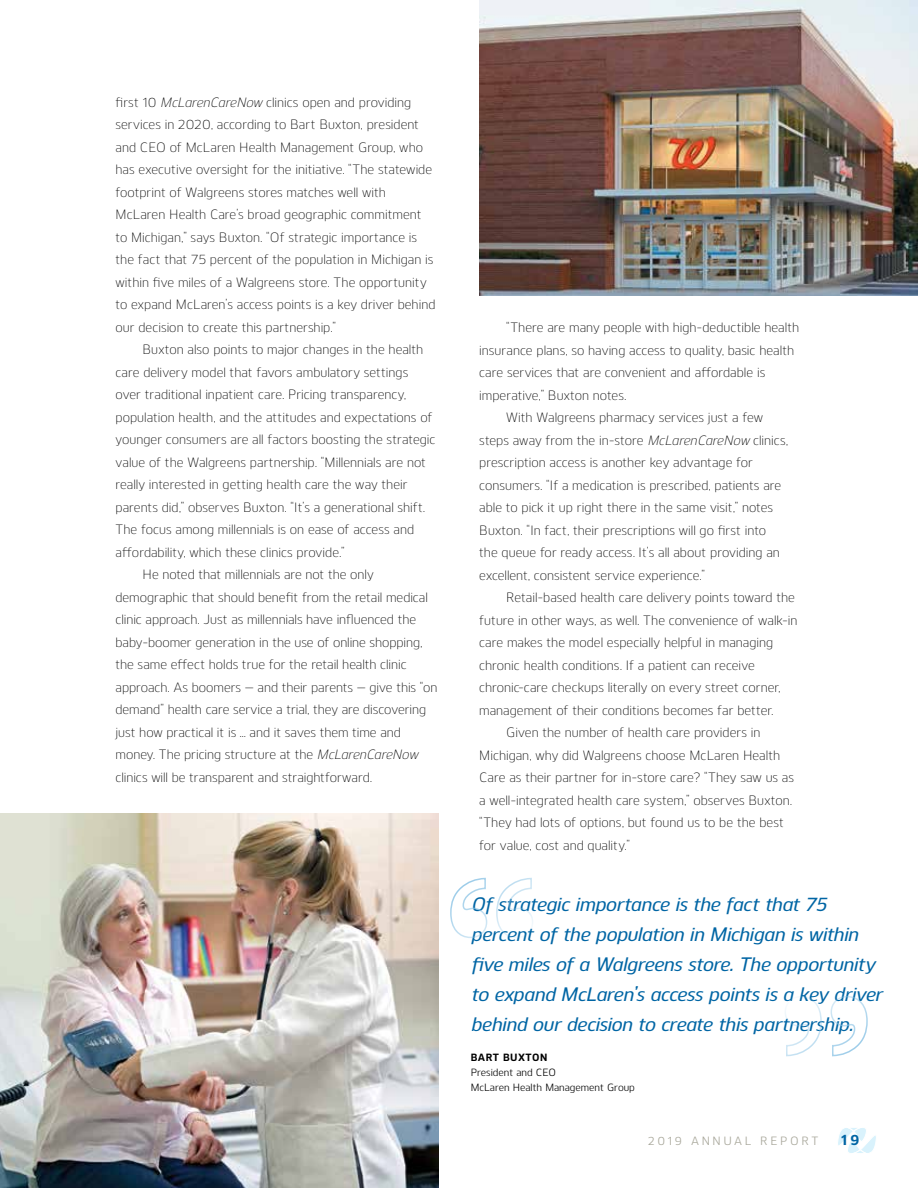
<style>
.page{position:relative;width:918px;height:1188px;background:#fff}
.page>*{position:absolute;margin:0;border:0;box-sizing:border-box;transform-origin:0 0}
.t1{font:italic 500 19.5px/30px "Kobern";letter-spacing:-.01em;color:#0065a4}
.t2{font:700 15px "Kobern";color:#0065a4}
.t3{font:300 13.5px/22.5px "Kobern";color:#000}
.t4{font:12px "Kobern";letter-spacing:.22em;color:#a7a699}
.t5{font:10.5px/15px "Kobern";color:#000}
.t6{font:700 10.5px "Kobern";letter-spacing:.05em;color:#000}
.s1{font-style:italic}
</style>
<div class="page">
<svg style="left:838px;top:1128px;width:38px;height:25px"></svg>
<svg style="left:450px;top:877px;width:83px;height:61px"></svg>
<svg style="left:785px;top:996px;width:83px;height:61px"></svg>
<img style="left:479px;top:0;width:439px;height:296px">
<img style="left:0;top:813px;width:439px;height:375px">
<p class="t3" style="left:116px;top:90px;width:321px">first 10 <span class="s1">McLarenCareNow</span> clinics open and providing services in 2020, according to Bart Buxton, president and CEO of McLaren Health Management Group, who has executive oversight for the initiative. “The statewide footprint of Walgreens stores matches well with McLaren Health Care’s broad geographic commitment to Michigan,” says Buxton. “Of strategic importance is the fact that 75 percent of the population in Michigan is within five miles of a Walgreens store. The opportunity to expand McLaren’s access points is a key driver behind our decision to create this partnership.”</p>
<p class="t3" style="left:143px;top:338px;width:282px">Buxton also points to major changes in the health</p>
<p class="t3" style="left:116px;top:360px;width:294px">care delivery model that favors ambulatory settings</p>
<p class="t3" style="left:116px;top:383px;width:292px">over traditional inpatient care. Pricing transparency,</p>
<p class="t3" style="left:116px;top:405px;width:318px">population health, and the attitudes and expectations of</p>
<p class="t3" style="left:116px;top:428px;width:322px">younger consumers are all factors boosting the strategic</p>
<p class="t3" style="left:116px;top:450px;width:312px">value of the Walgreens partnership. “Millennials are not</p>
<p class="t3" style="left:116px;top:473px;width:293px">really interested in getting health care the way their</p>
<p class="t3" style="left:116px;top:495px;width:311px">parents did,” observes Buxton. “It’s a generational shift.</p>
<p class="t3" style="left:116px;top:518px;width:300px">The focus among millennials is on ease of access and</p>
<p class="t3" style="left:116px;top:540px;width:230px">affordability, which these clinics provide.”</p>
<p class="t3" style="left:143px;top:563px;width:233px">He noted that millennials are not the only</p>
<p class="t3" style="left:116px;top:585px;width:314px">demographic that should benefit from the retail medical</p>
<p class="t3" style="left:116px;top:608px;width:302px">clinic approach. Just as millennials have influenced the</p>
<p class="t3" style="left:116px;top:630px;width:308px">baby-boomer generation in the use of online shopping,</p>
<p class="t3" style="left:116px;top:653px;width:293px">the same effect holds true for the retail health clinic</p>
<p class="t3" style="left:116px;top:675px;width:323px">approach. As boomers — and their parents — give this “on</p>
<p class="t3" style="left:116px;top:698px;width:312px">demand” health care service a trial, they are discovering</p>
<p class="t3" style="left:116px;top:720px;width:287px">just how practical it is … and it saves them time and</p>
<p class="t3" style="left:116px;top:743px;width:304px">money. The pricing structure at the <span class="s1">McLarenCareNow</span></p>
<p class="t3" style="left:116px;top:765px;width:258px">clinics will be transparent and straightforward.</p>
<p class="t3" style="left:506px;top:316px;width:294px">“There are many people with high-deductible health</p>
<p class="t3" style="left:479px;top:338px;width:316px">insurance plans, so having access to quality, basic health</p>
<p class="t3" style="left:479px;top:361px;width:288px">care services that are convenient and affordable is</p>
<p class="t3" style="left:479px;top:383px;width:149px">imperative,” Buxton notes.</p>
<p class="t3" style="left:506px;top:406px;width:258px">With Walgreens pharmacy services just a few</p>
<p class="t3" style="left:479px;top:428px;width:310px">steps away from the in-store <span class="s1">McLarenCareNow</span> clinics,</p>
<p class="t3" style="left:479px;top:451px;width:275px">prescription access is another key advantage for</p>
<p class="t3" style="left:479px;top:473px;width:304px">consumers. “If a medication is prescribed, patients are</p>
<p class="t3" style="left:479px;top:496px;width:295px">able to pick it up right there in the same visit,” notes</p>
<p class="t3" style="left:479px;top:518px;width:288px">Buxton. “In fact, their prescriptions will go first into</p>
<p class="t3" style="left:479px;top:541px;width:302px">the queue for ready access. It’s all about providing an</p>
<p class="t3" style="left:479px;top:563px;width:227px">excellent, consistent service experience.”</p>
<p class="t3" style="left:506px;top:586px;width:290px">Retail-based health care delivery points toward the</p>
<p class="t3" style="left:479px;top:608px;width:320px">future in other ways, as well. The convenience of walk-in</p>
<p class="t3" style="left:479px;top:631px;width:295px">care makes the model especially helpful in managing</p>
<p class="t3" style="left:479px;top:653px;width:277px">chronic health conditions. If a patient can receive</p>
<p class="t3" style="left:479px;top:676px;width:303px">chronic-care checkups literally on every street corner,</p>
<p class="t3" style="left:479px;top:698px;width:296px">management of their conditions becomes far better.</p>
<p class="t3" style="left:506px;top:721px;width:256px">Given the number of health care providers in</p>
<p class="t3" style="left:479px;top:743px;width:302px">Michigan, why did Walgreens choose McLaren Health</p>
<p class="t3" style="left:479px;top:766px;width:316px">Care as their partner for in-store care? “They saw us as</p>
<p class="t3" style="left:479px;top:788px;width:314px">a well-integrated health care system,” observes Buxton.</p>
<p class="t3" style="left:479px;top:811px;width:306px">“They had lots of options, but found us to be the best</p>
<p class="t3" style="left:479px;top:833px;width:152px">for value, cost and quality.”</p>
<h1 class="t1" style="left:471px;top:888px;width:413px">Of strategic importance is the fact that 75 percent of the population in Michigan is within five miles of a Walgreens store. The opportunity to expand McLaren’s access points is a key driver behind our decision to create this partnership.</h1>
<p class="t6" style="left:471px;top:1050px;width:78px">BART BUXTON</p>
<p class="t5" style="left:471px;top:1064px;width:166px">President and CEO<br>McLaren H ealth Management Group</p>
<p class="t4" style="left:648px;top:1133px;width:64px">2019 ANNU</p>
<p class="t4" style="left:734px;top:1133px;width:47px">AL REPO</p>
<p class="t4" style="left:802px;top:1133px;width:17px">RT</p>
<p class="t2" style="left:841px;top:1130px;width:20px">19</p>
</div>
